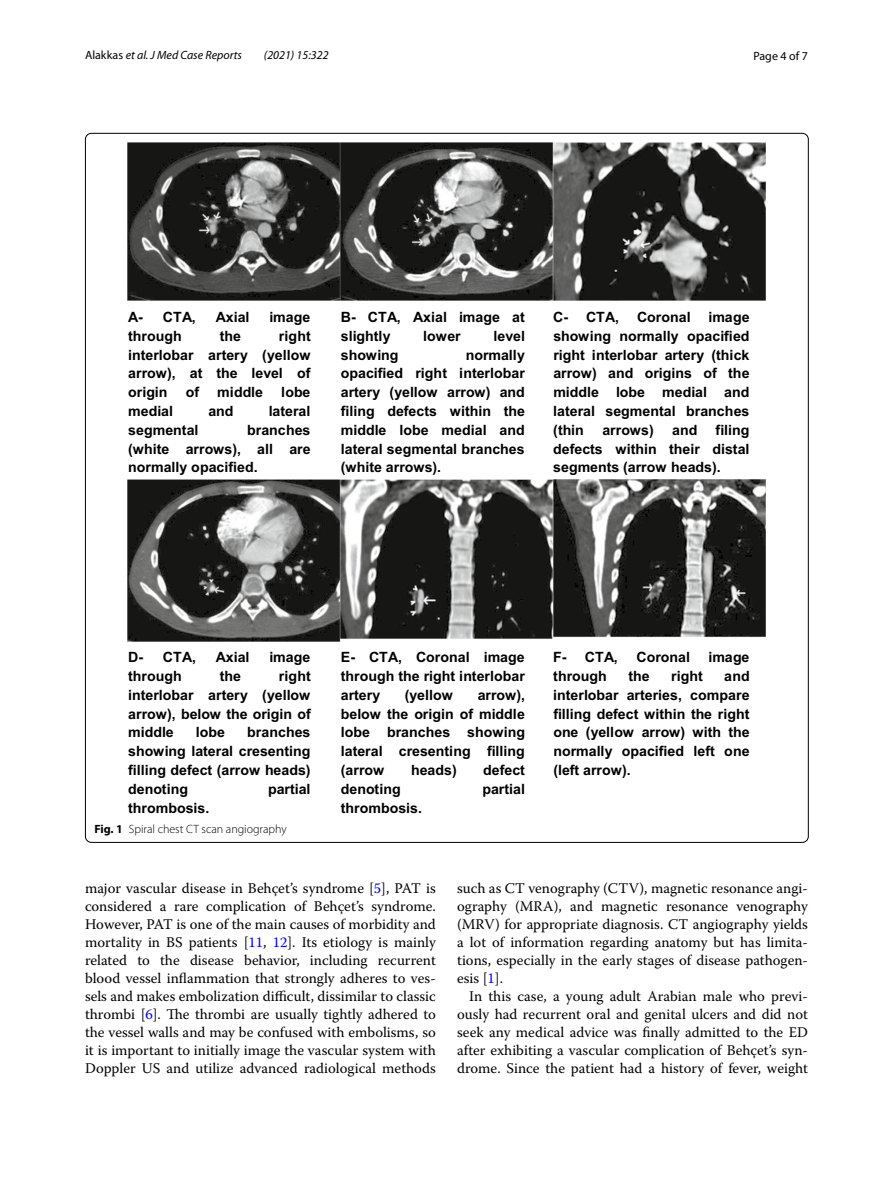
<style>
.page{position:relative;width:893px;height:1187px;background:#fff}
.page>*{position:absolute;margin:0;border:0;box-sizing:border-box;transform-origin:0 0}
.t1{font:14.7px/18px "Warnock Pro";color:#000;text-align:justify}
.t2{font:700 14.25px/18.8px "Arial";color:#000;text-align:justify}
.t3{font:italic 12px "Myriad Pro";color:#000}
.t4{font:300 12px "Myriad Pro";color:#000}
.t5{font:12px "Myriad Pro";color:#000}
.s1{font-style:normal}
.s2{font-weight:700}
.s3{color:#00f}
</style>
<div class="page">
<img style="left:128px;top:142px;width:638px;height:499px">
<p class="t3" style="left:85px;top:48px;width:159px"><span class="s1">Alakkas</span> et al. J Med Case Reports</p>
<p class="t3" style="left:264px;top:48px;width:66px">(2021) 15:322</p>
<p class="t5" style="left:753px;top:48px;width:56px">Page 4 of 7</p>
<p class="t2" style="left:128px;top:308px;width:16px">A-</p>
<p class="t2" style="left:163px;top:308px;width:35px">CTA,</p>
<p class="t2" style="left:216px;top:308px;width:35px">Axial</p>
<p class="t2" style="left:269px;top:308px;width:43px">image</p>
<p class="t2" style="left:128px;top:327px;width:55px">through</p>
<p class="t2" style="left:220px;top:327px;width:23px">the</p>
<p class="t2" style="left:128px;top:326px;width:184px;text-indent:151px">right interlobar artery (yellow arrow), at the level of origin</p>
<p class="t2" style="left:186px;top:383px;width:15px">of</p>
<p class="t2" style="left:217px;top:383px;width:47px">middle</p>
<p class="t2" style="left:281px;top:383px;width:31px">lobe</p>
<p class="t2" style="left:128px;top:402px;width:46px">medial</p>
<p class="t2" style="left:208px;top:402px;width:27px">and</p>
<p class="t2" style="left:269px;top:402px;width:43px">lateral</p>
<p class="t2" style="left:128px;top:421px;width:72px">segmental</p>
<p class="t2" style="left:128px;top:421px;width:184px;text-indent:119px">branches (white arrows), all are normally opacified.</p>
<p class="t2" style="left:341px;top:308px;width:186px">B- CTA, Axial image at slightly</p>
<p class="t2" style="left:423px;top:327px;width:39px">lower</p>
<p class="t2" style="left:493px;top:327px;width:33px">level</p>
<p class="t2" style="left:341px;top:345px;width:186px;text-indent:125px">normally opacified right interlobar artery (yellow arrow) and filing defects within the middle lobe medial and lateral segmental branches (white arrows).</p>
<p class="t2" style="left:341px;top:345px;width:59px">showing</p>
<p class="t2" style="left:553px;top:308px;width:198px;text-indent:84px">Coronal image showing normally opacified right interlobar artery (thick arrow) and origins of the middle lobe medial and lateral segmental branches (thin</p>
<p class="t2" style="left:553px;top:308px;width:67px">C- CTA,</p>
<p class="t2" style="left:553px;top:421px;width:198px;text-indent:162px">filing defects within their distal segments (arrow heads).</p>
<p class="t2" style="left:602px;top:421px;width:53px">arrows)</p>
<p class="t2" style="left:672px;top:421px;width:27px">and</p>
<p class="t2" style="left:128px;top:648px;width:16px">D-</p>
<p class="t2" style="left:163px;top:648px;width:35px">CTA,</p>
<p class="t2" style="left:216px;top:648px;width:35px">Axial</p>
<p class="t2" style="left:269px;top:648px;width:43px">image</p>
<p class="t2" style="left:128px;top:667px;width:55px">through</p>
<p class="t2" style="left:220px;top:667px;width:23px">the</p>
<p class="t2" style="left:128px;top:667px;width:184px;text-indent:151px">right interlobar artery (yellow arrow), below the origin of middle</p>
<p class="t2" style="left:128px;top:723px;width:184px;text-indent:119px">branches showing lateral cresenting filling defect (arrow heads) denoting</p>
<p class="t2" style="left:196px;top:723px;width:31px">lobe</p>
<p class="t2" style="left:268px;top:780px;width:44px">partial</p>
<p class="t2" style="left:128px;top:798px;width:83px">thrombosis.</p>
<p class="t4" style="left:94px;top:822px;width:194px"><span class="s2">Fig. 1</span> Spiral chest CT scan angiography</p>
<p class="t2" style="left:341px;top:648px;width:186px">E- CTA, Coronal image through the right interlobar artery</p>
<p class="t2" style="left:341px;top:685px;width:186px;text-indent:137px">arrow), below the origin of middle lobe branches showing lateral cresenting filling (arrow</p>
<p class="t2" style="left:405px;top:685px;width:50px">(yellow</p>
<p class="t2" style="left:411px;top:761px;width:47px">heads)</p>
<p class="t2" style="left:483px;top:761px;width:43px">defect</p>
<p class="t2" style="left:341px;top:780px;width:61px">denoting</p>
<p class="t2" style="left:482px;top:780px;width:44px">partial</p>
<p class="t2" style="left:341px;top:798px;width:83px">thrombosis.</p>
<p class="t2" style="left:553px;top:648px;width:15px">F-</p>
<p class="t2" style="left:585px;top:648px;width:35px">CTA,</p>
<p class="t2" style="left:636px;top:648px;width:55px">Coronal</p>
<p class="t2" style="left:708px;top:648px;width:43px">image</p>
<p class="t2" style="left:553px;top:667px;width:55px">through</p>
<p class="t2" style="left:628px;top:667px;width:23px">the</p>
<p class="t2" style="left:671px;top:667px;width:33px">right</p>
<p class="t2" style="left:553px;top:667px;width:198px;text-indent:171px">and interlobar arteries, compare filling defect within the right one (yellow arrow) with the normally opacified left one (left arrow).</p>
<p class="t1" style="left:85px;top:879px;width:352px">major vascular disease in Behçet’s syndrome [<span class="s3">5</span>], PAT is considered a rare complication of Behçet’s syndrome.<br>However, PAT is one of the main causes of morbidity and mortality in BS patients [<span class="s3">11</span>, <span class="s3">12</span>]. Its etiology is mainly related to the disease behavior, including recurrent blood vessel inflammation that strongly adheres to ves&shy;sels and makes embolization difficult, dissimilar to classic thrombi [<span class="s3">6</span>]. The thrombi are usually tightly adhered to the vessel walls and may be confused with embolisms, so it is important to initially image the vascular system with Doppler US and utilize advanced radiological methods</p>
<p class="t1" style="left:457px;top:879px;width:352px">such as CT venography (CTV), magnetic resonance angi&shy;ography (MRA), and magnetic resonance venography (MRV) for appropriate diagnosis. CT angiography yields a lot of information regarding anatomy but has limita&shy;tions, especially in the early stages of disease pathogen&shy;esis [<span class="s3">1</span>].</p>
<p class="t1" style="left:457px;top:987px;width:352px;text-indent:12px">In this case, a young adult Arabian male who previ&shy;ously had recurrent oral and genital ulcers and did not seek any medical advice was finally admitted to the ED after exhibiting a vascular complication of Behçet’s syn&shy;drome. Since the patient had a history of fever, weight</p>
</div>
